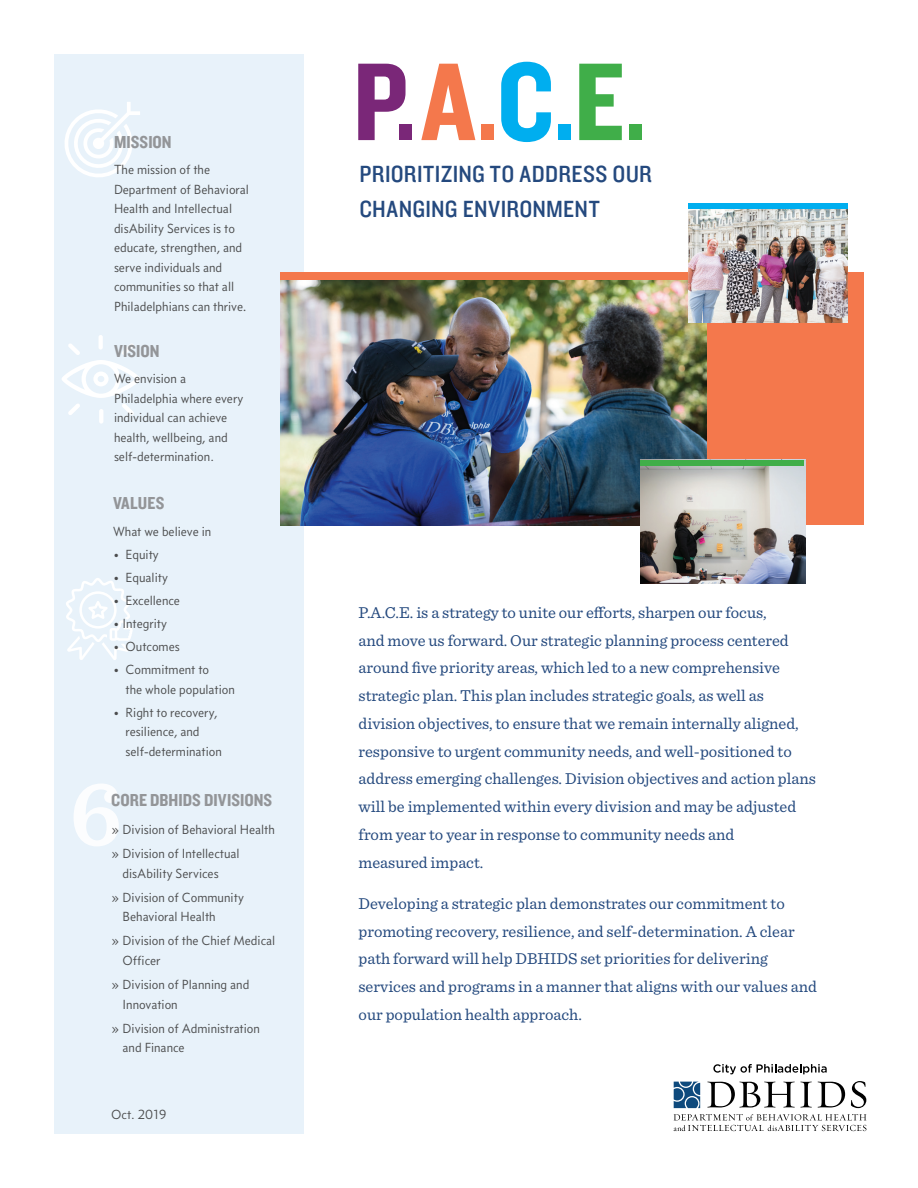
<style>
.page{position:relative;width:918px;height:1188px;background:#fff}
.page>*{position:absolute;margin:0;border:0;box-sizing:border-box;transform-origin:0 0}
.section_head{font:114.75px "Knockout 50 Welterweight";color:#7a2778}
.section_head-2{font:24.3px/35.1px "Knockout HTF30 Junior Welterwt";letter-spacing:.015em;color:#24497e}
.section_head-3{font:18px "Knockout 50 Welterweight";color:#939598}
.t1{font:16.5px/27.8px "Sentinel";color:#24497e}
.t2{font:13.5px/19.5px "Concourse T3";color:#4b4c4d}
.s1{font-family:"Minion Pro"}
.s2{color:#f4784c}
.s3{color:#00aeef}
.s4{color:#40ae49}
</style>
<div class="page">
<div style="left:54px;top:54px;width:249px;height:1080px;background:#e8f2fa"></div>
<div style="left:281px;top:274px;width:583px;height:251px;background:#f4784c"></div>
<img style="left:281px;top:280px;width:425px;height:245px">
<div style="left:281px;top:273px;width:583px;height:7px;background:#f4784c"></div>
<svg style="left:674px;top:1082px;width:26px;height:26px"></svg>
<svg style="left:707px;top:1082px;width:105px;height:26px"></svg>
<svg style="left:818px;top:1082px;width:27px;height:26px"></svg>
<svg style="left:851px;top:1081px;width:15px;height:27px"></svg>
<svg style="left:674px;top:1114px;width:193px;height:17px"></svg>
<svg style="left:713px;top:1064px;width:114px;height:10px"></svg>
<img style="left:688px;top:209px;width:160px;height:113px">
<img style="left:640px;top:460px;width:165px;height:124px">
<div style="left:688px;top:203px;width:160px;height:6px;background:#00aeef"></div>
<div style="left:640px;top:460px;width:164px;height:6px;background:#40ae49"></div>
<svg style="left:65px;top:102px;width:75px;height:75px"></svg>
<hr style="left:99px;top:335px;width:4px;height:15px;background:#fff;border-radius:2px">
<svg style="left:62px;top:344px;width:78px;height:71px"></svg>
<hr style="left:99px;top:409px;width:4px;height:15px;background:#fff;border-radius:2px">
<svg style="left:66px;top:578px;width:67px;height:82px"></svg>
<p class="section_head-3" style="left:114px;top:130px;width:59px">MISSION</p>
<p class="t2" style="left:114px;top:160px;width:136px">The mission of the<br>Department of Behavioral<br>Health and Intellectual disAbility Services is to educate, strengthen, and serve individuals and communities so that all<br>Philadelphians can thrive<span class="s1">.</span></p>
<p class="section_head-3" style="left:114px;top:339px;width:47px">VISION</p>
<p class="t2" style="left:114px;top:369px;width:131px">We envision a<br>Philadelphia where every individual can achieve health, wellbeing, and self-determination.</p>
<p class="section_head-3" style="left:113px;top:491px;width:53px">VALUES</p>
<p class="t2" style="left:113px;top:522px;width:100px">What we believe in</p>
<p class="t2" style="left:113px;top:545px;width:47px">• Equity</p>
<p class="t2" style="left:113px;top:568px;width:56px">• Equality</p>
<p class="t2" style="left:113px;top:591px;width:68px">• Excellence</p>
<p class="t2" style="left:113px;top:614px;width:55px">• Integrity</p>
<p class="t2" style="left:113px;top:637px;width:68px">• Outcomes</p>
<p class="t2" style="left:126px;top:660px;width:111px;text-indent:-12px">• Commitment to<br>the whole population</p>
<p class="t2" style="left:126px;top:703px;width:98px;text-indent:-12px">• Right to recovery, resilience, and self-determination</p>
<p class="section_head-3" style="left:111px;top:788px;width:163px">CORE DBHIDS DIVISIONS</p>
<p class="t2" style="left:111px;top:820px;width:165px">» Division of Behavioral Health</p>
<p class="t2" style="left:123px;top:844px;width:119px;text-indent:-11px">» Division of Intellectual disAbility Services</p>
<p class="t2" style="left:123px;top:887px;width:123px;text-indent:-11px">» Division of Community<br>Behavioral Health</p>
<p class="t2" style="left:123px;top:931px;width:154px;text-indent:-11px">» Division of the Chief Medical<br>Officer</p>
<p class="t2" style="left:123px;top:975px;width:128px;text-indent:-11px">» Division of Planning and<br>Innovation</p>
<p class="t2" style="left:123px;top:1018px;width:139px;text-indent:-11px">» Division of Administration and Finance</p>
<p class="t2" style="left:111px;top:1104px;width:57px">Oct. 2019</p>
<p class="section_head" style="left:353px;top:26px;width:296px">P.<span class="s2">A.</span><span class="s3">C.</span><span class="s4">E.</span></p>
<p class="section_head-2" style="left:359px;top:157px;width:294px">PRIORITIZING TO ADDRESS OUR<br>CHANGING ENVIRONMENT</p>
<p class="t1" style="left:359px;top:598px;width:459px">P.A.C.E. is a strategy to unite our efforts, sharpen our focus,<br>and move us forward. Our strategic planning process centered around five priority areas, which led to a new comprehensive strategic plan. This plan includes strategic goals, as well as division objectives, to ensure that we remain internally aligned, responsive to urgent community needs, and well-positioned to address emerging challenges. Division objectives and action plans will be implemented within every division and may be adjusted from year to year in response to community needs and<br>measured impact.</p>
<p class="t1" style="left:359px;top:889px;width:460px">Developing a strategic plan demonstrates our commitment to promoting recovery, resilience, and self-determination. A clear path forward will help DBHIDS set priorities for delivering services and programs in a manner that aligns with our values and our population health approach.</p>
</div>
